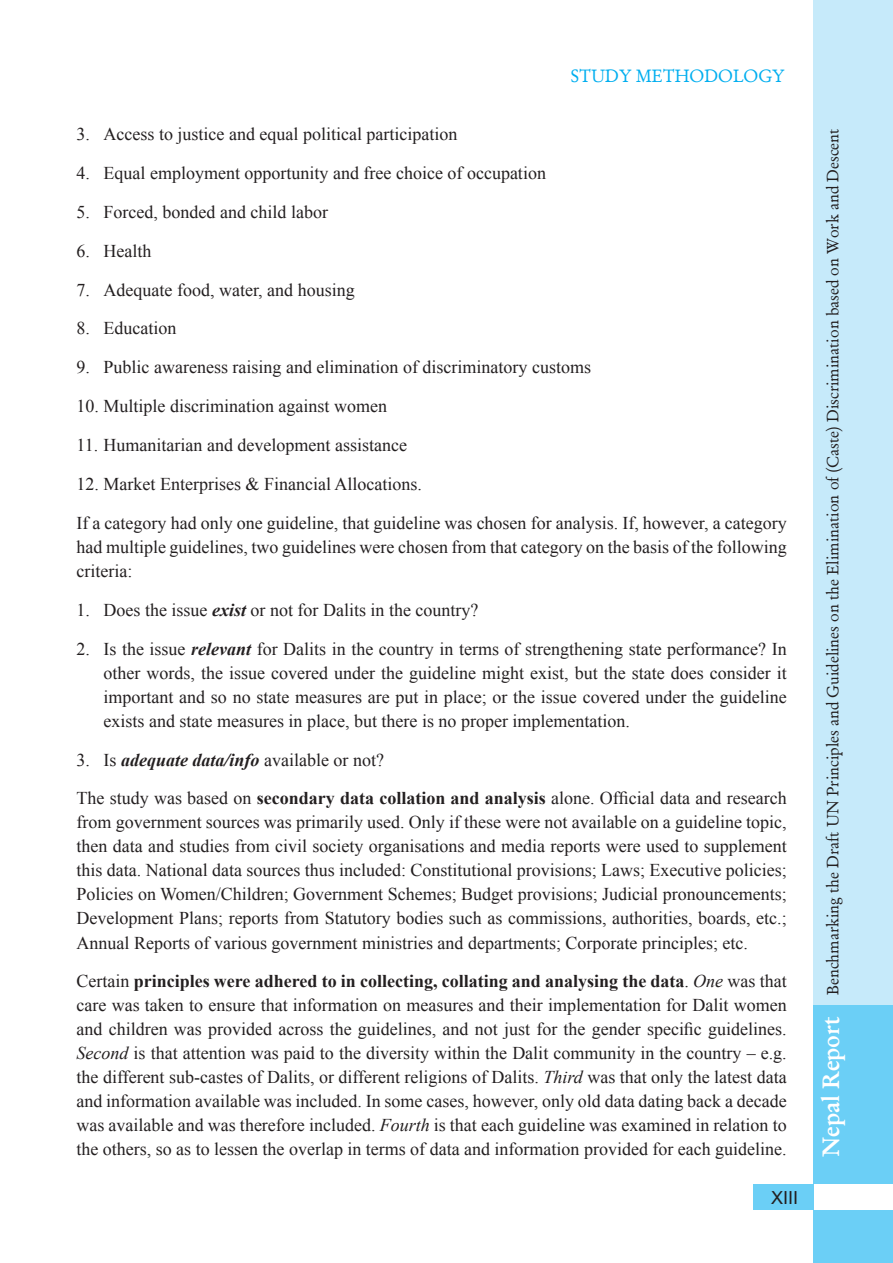
<style>
.page{position:relative;width:893px;height:1263px;background:#fff}
.page>*{position:absolute;margin:0;border:0;box-sizing:border-box;transform-origin:0 0}
.t1{font:18px/24px "Times New Roman";color:#231f20}
.t2{font:18px "Garamond Antiqua";color:#00aeef}
.t3{font:18px "Arial";color:#231f20}
.t4{font:16.5px "Garamond Antiqua";color:#231f20}
.s1{font-weight:700;font-style:italic}
.s2{font-weight:700}
.s3{font-style:italic}
.s4{font-family:"Garamond";font-weight:600;font-size:24px;color:#fff}
</style>
<div class="page">
<div style="left:813px;top:0;width:80px;height:1263px;background:#6bcff6"></div>
<div style="left:813px;top:0;width:80px;height:1005px;background:#c6eafa"></div>
<div style="left:774px;top:1184px;width:119px;height:26px;background:#fff"></div>
<div style="left:753px;top:1184px;width:60px;height:26px;background:#6bcff6"></div>
<p class="t2" style="left:571px;top:65px;width:216px">STUDY METHODOLOGY</p>
<p class="t1" style="left:77px;top:122px;width:382px">3. Access to justice and equal political participation</p>
<p class="t1" style="left:77px;top:161px;width:471px">4. Equal employment opportunity and free choice of occupation</p>
<p class="t1" style="left:77px;top:200px;width:253px">5. Forced, bonded and child labor</p>
<p class="t1" style="left:77px;top:239px;width:76px">6. Health</p>
<p class="t1" style="left:77px;top:277px;width:280px">7. Adequate food, water, and housing</p>
<p class="t1" style="left:77px;top:316px;width:101px">8. Education</p>
<p class="t1" style="left:77px;top:355px;width:516px">9. Public awareness raising and elimination of discriminatory customs</p>
<p class="t1" style="left:77px;top:394px;width:312px">10. Multiple discrimination against women</p>
<p class="t1" style="left:77px;top:433px;width:332px">11. Humanitarian and development assistance</p>
<p class="t1" style="left:77px;top:464px;width:712px;line-height:38.8px">12. Market Enterprises &amp; Financial Allocations.<br>If a category had only one guideline, that guideline was chosen for analysis. If, however, a category</p>
<p class="t1" style="left:77px;top:535px;width:712px">had multiple guidelines, two guidelines were chosen from that category on the basis of the following criteria:</p>
<p class="t1" style="left:77px;top:598px;width:403px">1. Does the issue <span class="s1">exist</span> or not for Dalits in the country?</p>
<p class="t1" style="left:104px;top:637px;width:685px;text-align:justify;text-indent:-27px">2. Is the issue <span class="s1">relevant</span> for Dalits in the country in terms of strengthening state performance? In other words, the issue covered under the guideline might exist, but the state does consider it important and so no state measures are put in place; or the issue covered under the guideline exists and state measures in place, but there is no proper implementation.</p>
<p class="t1" style="left:77px;top:740px;width:712px;line-height:38.8px">3. Is <span class="s1">adequate data/info</span> available or not?<br>The study was based on <span class="s2">secondary data collation and analysis</span> alone. Official data and research</p>
<p class="t1" style="left:77px;top:810px;width:712px;text-align:justify">from government sources was primarily used. Only if these were not available on a guideline topic, then data and studies from civil society organisations and media reports were used to supplement this data. National data sources thus included: Constitutional provisions; Laws; Executive policies; Policies on Women/Children; Government Schemes; Budget provisions; Judicial pronouncements; Development Plans; reports from Statutory bodies such as commissions, authorities, boards, etc.; Annual Reports of various government ministries and departments; Corporate principles; etc.</p>
<p class="t1" style="left:77px;top:969px;width:712px;text-align:justify">Certain <span class="s2">principles were adhered to in collecting, collating and analysing the data</span>. <span class="s3">One</span> was that care was taken to ensure that information on measures and their implementation for Dalit women and children was provided across the guidelines, and not just for the gender specific guidelines.<br><span class="s3">Second</span> is that attention was paid to the diversity within the Dalit community in the country – e.g. the different sub-castes of Dalits, or different religions of Dalits. <span class="s3">Third</span> was that only the latest data and information available was included. In some cases, however, only old data dating back a decade was available and was therefore included. <span class="s3">Fourth</span> is that each guideline was examined in relation to the others, so as to lessen the overlap in terms of data and information provided for each guideline.</p>
<p class="t3" style="left:771px;top:1187px;width:29px">XIII</p>
<p class="t4" style="left:823px;top:1157px;width:1030px;rotate:-90deg"><span class="s4">Nepal Report</span> Benchmarking the Draft UN Principles and Guidelines on the Elimination of (Caste) Discrimination based on Work and Descent</p>
</div>
